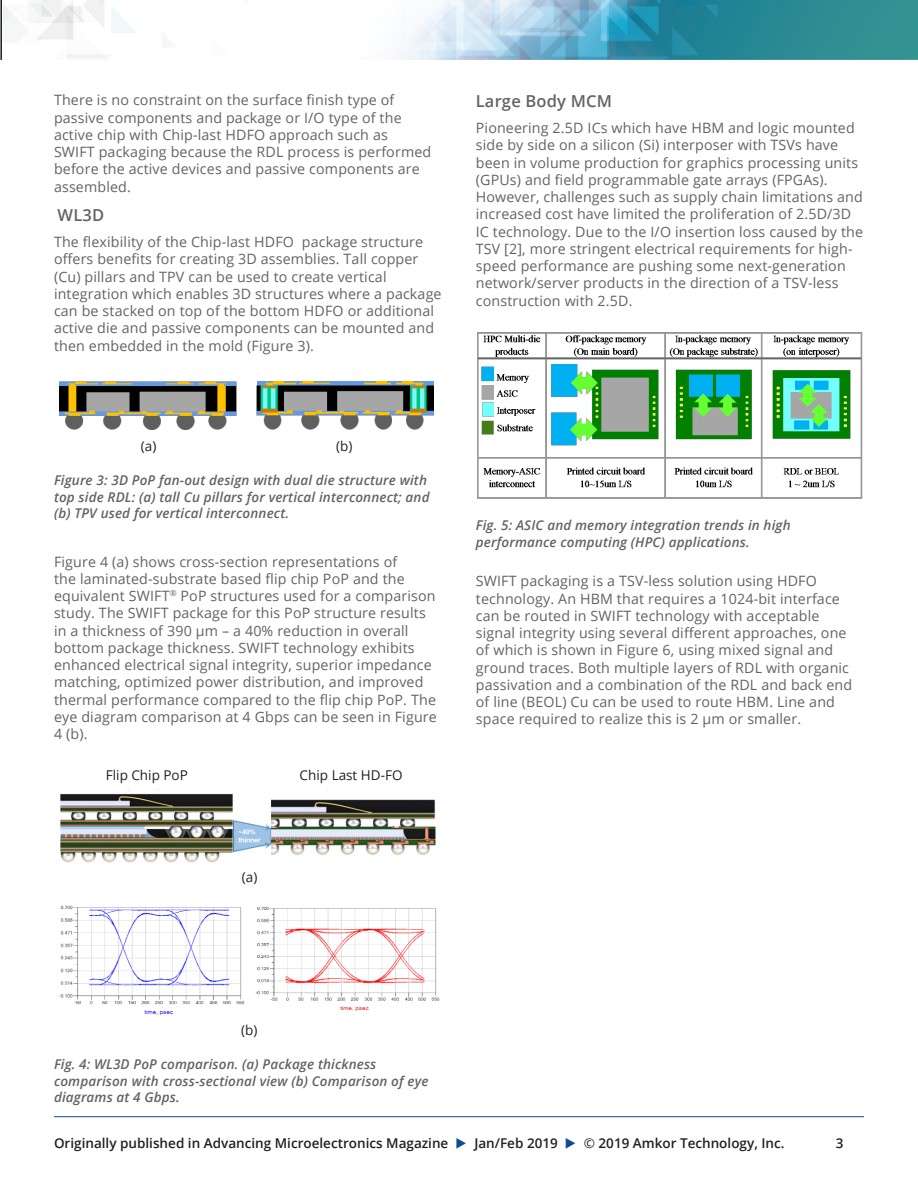
<style>
.page{position:relative;width:918px;height:1188px;background:#fff}
.page>*{position:absolute;margin:0;border:0;box-sizing:border-box;transform-origin:0 0}
.t1{font:600 16.5px "Open Sans";letter-spacing:.01em;color:#636366}
.t2{font:14.25px/17.2px "Open Sans";letter-spacing:.01em;color:#636366}
.t3{font:italic 600 13.5px/16.5px "Open Sans";letter-spacing:.01em;color:#636366}
.t4{font:600 13.5px "Open Sans";color:#231f20}
.t5{font:13.5px "Open Sans";color:#231f20}
.s1{color:#0f4b90}
.s2{font-weight:400}
</style>
<div class="page">
<hr style="left:54px;top:1116px;width:810px;height:1px;background:#0f4b90">
<img style="left:0;top:0;width:918px;height:59px">
<img style="left:60px;top:381px;width:374px;height:49px">
<img style="left:59px;top:905px;width:186px;height:110px">
<img style="left:255px;top:907px;width:185px;height:104px">
<img style="left:478px;top:332px;width:384px;height:167px">
<img style="left:60px;top:789px;width:376px;height:74px">
<p class="t2" style="left:54px;top:91px;width:379px">There is no constraint on the surface finish type of passive components and package or I/O type of the active chip with Chip-last HDFO approach such as SWIFT packaging because the RDL process is performed before the active devices and passive components are assembled.</p>
<p class="t1" style="left:58px;top:204px;width:48px">WL3D</p>
<p class="t2" style="left:54px;top:233px;width:389px">The flexibility of the Chip-last HDFO package structure offers benefits for creating 3D assemblies. Tall copper (Cu) pillars and TPV can be used to create vertical integration which enables 3D structures where a package can be stacked on top of the bottom HDFO or additional active die and passive components can be mounted and then embedded in the mold (Figure 3).</p>
<p class="t1" style="left:476px;top:90px;width:138px">Large Body MCM</p>
<p class="t2" style="left:476px;top:119px;width:389px">Pioneering 2.5D ICs which have HBM and logic mounted side by side on a silicon (Si) interposer with TSVs have been in volume production for graphics processing units (GPUs) and field programmable gate arrays (FPGAs).<br>However, challenges such as supply chain limitations and increased cost have limited the proliferation of 2.5D/3D IC technology. Due to the I/O insertion loss caused by the TSV [2], more stringent electrical requirements for high&shy;speed performance are pushing some next-generation network/server products in the direction of a TSV-less construction with 2.5D.</p>
<p class="t5" style="left:141px;top:437px;width:17px">(a)</p>
<p class="t5" style="left:336px;top:437px;width:18px">(b)</p>
<p class="t3" style="left:54px;top:472px;width:377px">Figure 3: 3D PoP fan-out design with dual die structure with top side RDL: (a) tall Cu pillars for vertical interconnect; and (b) TPV used for vertical interconnect.</p>
<p class="t2" style="left:54px;top:552px;width:384px">Figure 4 (a) shows cross-section representations of<br>the laminated-substrate based flip chip PoP and the equivalent SWIFT<sup>®</sup> PoP structures used for a comparison study. The SWIFT package for this PoP structure results in a thickness of 390 µm – a 40% reduction in overall bottom package thickness. SWIFT technology exhibits enhanced electrical signal integrity, superior impedance matching, optimized power distribution, and improved thermal performance compared to the flip chip PoP. The eye diagram comparison at 4 Gbps can be seen in Figure 4 (b).</p>
<p class="t5" style="left:106px;top:766px;width:83px">Flip Chip PoP</p>
<p class="t5" style="left:300px;top:766px;width:104px">Chip Last HD-FO</p>
<p class="t3" style="left:476px;top:517px;width:316px">Fig. 5: ASIC and memory integration trends in high performance computing (HPC) applications.</p>
<p class="t2" style="left:476px;top:572px;width:378px">SWIFT packaging is a TSV-less solution using HDFO technology. An HBM that requires a 1024-bit interface can be routed in SWIFT technology with acceptable signal integrity using several different approaches, one of which is shown in Figure 6, using mixed signal and ground traces. Both multiple layers of RDL with organic passivation and a combination of the RDL and back end of line (BEOL) Cu can be used to route HBM. Line and space required to realize this is 2 µm or smaller.</p>
<p class="t5" style="left:242px;top:867px;width:17px">(a)</p>
<p class="t5" style="left:241px;top:1021px;width:18px">(b)</p>
<p class="t3" style="left:54px;top:1056px;width:376px">Fig. 4: WL3D PoP comparison. (a) Package thickness comparison with cross-sectional view (b) Comparison of eye diagrams at 4 Gbps.</p>
<p class="t4" style="left:54px;top:1134px;width:732px">Originally published in Advancing Microelectronics Magazine <span class="s1">▶</span> Jan/Feb 2019 <span class="s1">▶</span> <span class="s2">©</span> 2019 Amkor Technology, Inc.</p>
<p class="t4" style="left:836px;top:1134px;width:9px">3</p>
</div>
